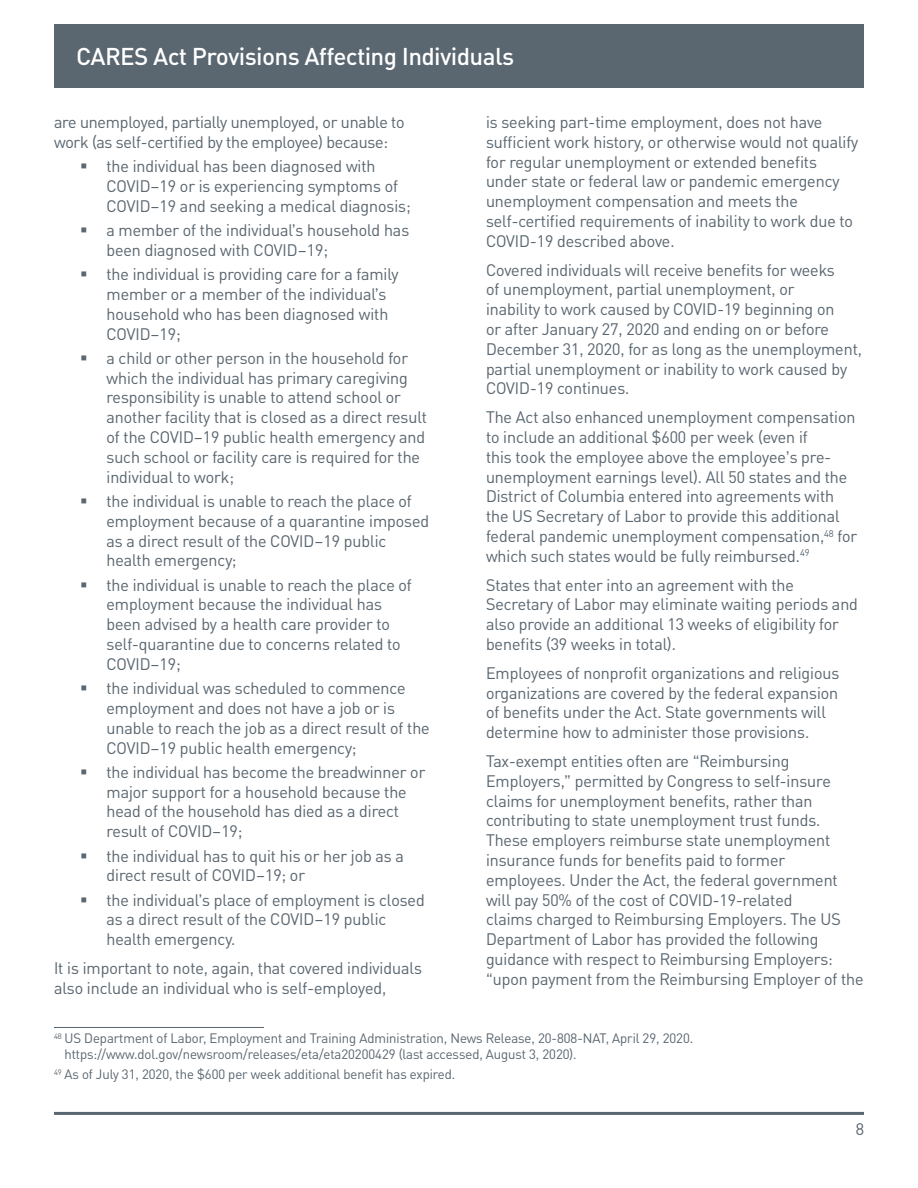
<style>
.page{position:relative;width:918px;height:1188px;background:#fff}
.page>*{position:absolute;margin:0;border:0;box-sizing:border-box;transform-origin:0 0}
.t1{font:500 24px "PNC Brand";color:#fff}
.Body_copy{font:16.5px/19.8px "PNC Brand";color:#5a6670}
.t2{font:13.5px/15.8px "PNC Brand";color:#5a6670}
</style>
<div class="page">
<div style="left:54px;top:24px;width:810px;height:63px;background:#5a6670"></div>
<hr style="left:54px;top:1027px;width:210px;height:1px;background:#5a6670">
<hr style="left:54px;top:1112px;width:810px;height:3px;background:#5a6670">
<h1 class="t1" style="left:76px;top:41px;width:439px">CARES Act Provisions Affecting Individuals</h1>
<p class="Body_copy" style="left:54px;top:112px;width:352px">are unemployed, partially unemployed, or unable to work (as self-certified by the employee) because:</p>
<p class="Body_copy" style="left:106px;top:156px;width:306px">the individual has been diagnosed with<br>COVID–19 or is experiencing symptoms of<br>COVID–19 and seeking a medical diagnosis;</p>
<p class="Body_copy" style="left:106px;top:220px;width:304px">a member of the individual’s household has been diagnosed with COVID–19;</p>
<p class="Body_copy" style="left:106px;top:264px;width:294px">the individual is providing care for a family member or a member of the individual’s household who has been diagnosed with<br>COVID–19;</p>
<p class="Body_copy" style="left:106px;top:348px;width:322px">a child or other person in the household for which the individual has primary caregiving responsibility is unable to attend school or another facility that is closed as a direct result of the COVID–19 public health emergency and such school or facility care is required for the individual to work;</p>
<p class="Body_copy" style="left:106px;top:491px;width:324px">the individual is unable to reach the place of employment because of a quarantine imposed as a direct result of the COVID–19 public health emergency;</p>
<p class="Body_copy" style="left:106px;top:574px;width:307px">the individual is unable to reach the place of employment because the individual has been advised by a health care provider to self-quarantine due to concerns related to COVID–19;</p>
<p class="Body_copy" style="left:106px;top:678px;width:325px">the individual was scheduled to commence employment and does not have a job or is unable to reach the job as a direct result of the COVID–19 public health emergency;</p>
<p class="Body_copy" style="left:106px;top:762px;width:320px">the individual has become the breadwinner or major support for a household because the head of the household has died as a direct result of COVID–19;</p>
<p class="Body_copy" style="left:106px;top:845px;width:299px">the individual has to quit his or her job as a direct result of COVID–19; or</p>
<p class="Body_copy" style="left:106px;top:889px;width:320px">the individual’s place of employment is closed as a direct result of the COVID–19 public health emergency.</p>
<p class="Body_copy" style="left:54px;top:958px;width:369px">It is important to note, again, that covered individuals also include an individual who is self-employed,</p>
<p class="Body_copy" style="left:486px;top:112px;width:374px">is seeking part-time employment, does not have sufficient work history, or otherwise would not qualify for regular unemployment or extended benefits under state or federal law or pandemic emergency unemployment compensation and meets the self-certified requirements of inability to work due to COVID-19 described above.</p>
<p class="Body_copy" style="left:486px;top:259px;width:377px">Covered individuals will receive benefits for weeks<br>of unemployment, partial unemployment, or<br>inability to work caused by COVID-19 beginning on<br>or after January 27, 2020 and ending on or before December 31, 2020, for as long as the unemployment, partial unemployment or inability to work caused by COVID-19 continues.</p>
<p class="Body_copy" style="left:486px;top:407px;width:373px">The Act also enhanced unemployment compensation to include an additional $600 per week (even if<br>this took the employee above the employee’s pre&shy;unemployment earnings level). All 50 states and the District of Columbia entered into agreements with the US Secretary of Labor to provide this additional federal pandemic unemployment compensation,<sup>48</sup> for which such states would be fully reimbursed.<sup>49</sup></p>
<p class="Body_copy" style="left:486px;top:574px;width:373px">States that enter into an agreement with the Secretary of Labor may eliminate waiting periods and also provide an additional 13 weeks of eligibility for benefits (39 weeks in total).</p>
<p class="Body_copy" style="left:486px;top:663px;width:355px">Employees of nonprofit organizations and religious organizations are covered by the federal expansion of benefits under the Act. State governments will determine how to administer those provisions.</p>
<p class="Body_copy" style="left:486px;top:751px;width:379px">Tax-exempt entities often are “Reimbursing Employers,” permitted by Congress to self-insure claims for unemployment benefits, rather than contributing to state unemployment trust funds.<br>These employers reimburse state unemployment insurance funds for benefits paid to former employees. Under the Act, the federal government will pay 50% of the cost of COVID-19-related<br>claims charged to Reimbursing Employers. The US Department of Labor has provided the following guidance with respect to Reimbursing Employers: “upon payment from the Reimbursing Employer of the</p>
<p class="t2" style="left:65px;top:1030px;width:630px;text-indent:-10px"><sup>48</sup> US Department of Labor, Employment and Training Administration, News Release, 20-808-NAT, April 29, 2020. https://www.dol.gov/newsroom/releases/eta/eta20200429 (last accessed, August 3, 2020).</p>
<p class="t2" style="left:54px;top:1066px;width:403px"><sup>49</sup> As of July 31, 2020, the $600 per week additional benefit has expired.</p>
<p class="Body_copy" style="left:856px;top:1119px;width:10px">8</p>
</div>
